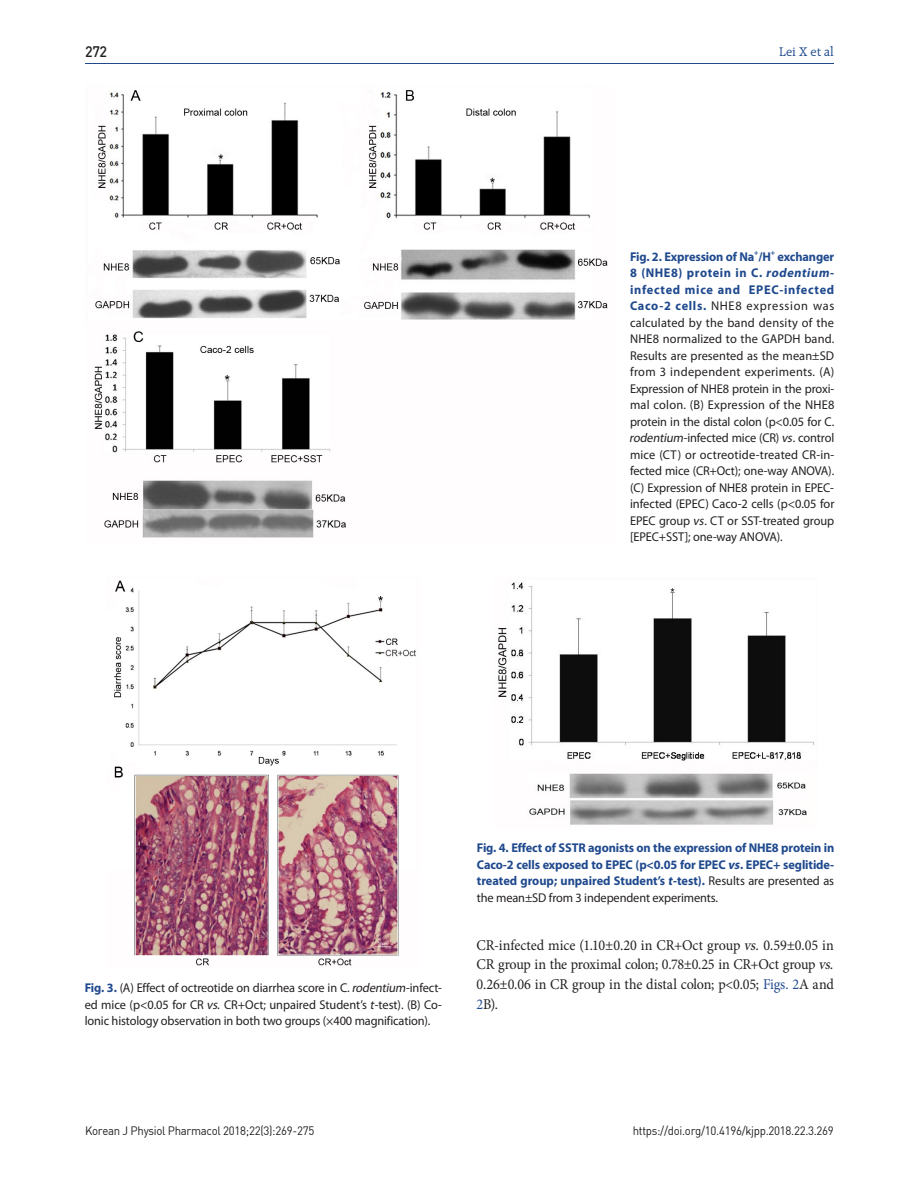
<style>
.page{position:relative;width:919px;height:1191px;background:#fff}
.page>*{position:absolute;margin:0;border:0;box-sizing:border-box;transform-origin:0 0}
.t1{font:15px/19.5px "Minion Pro";letter-spacing:-.01em;color:#231f20;scale:.94 1}
.t2{font:15px "Dinmed";color:#231f20;scale:.95 1}
.t3{font:13.5px "Raleigh BT";letter-spacing:-.01em;color:#204a8e}
.t4{font:12.75px/16.5px "Myriad Pro";letter-spacing:-.01em;color:#231f20;text-align:justify}
.t5{font:700 12.75px/16.5px "Myriad Pro";letter-spacing:-.01em;color:#204a8e;text-align:justify}
.t6{font:12px "Dinreg";letter-spacing:-.025em;color:#231f20;scale:.95 1}
.t7{font:700 7.5px "Myriad Pro";color:#204a8e}
.s1{font-weight:700;color:#204a8e}
.s2{font-weight:700;font-style:italic;color:#204a8e}
.s3{font-style:italic}
.s4{font-weight:400;color:#231f20}
.s5{color:#204a8e}
</style>
<div class="page">
<hr style="left:85px;top:64px;width:748px;height:1px;background:#204a8e">
<img style="left:94px;top:90px;width:514px;height:448px">
<img style="left:114px;top:580px;width:302px;height:386px">
<img style="left:498px;top:582px;width:316px;height:243px">
<p class="t2" style="left:85px;top:42px;width:25px">272</p>
<p class="t3" style="left:779px;top:43px;width:56px">Lei X et al</p>
<p class="t7" style="left:754px;top:247px;width:6px">+</p>
<p class="t7" style="left:770px;top:247px;width:6px">+</p>
<p class="t4" style="left:629px;top:248px;width:206px;text-indent:148px"><span class="s1">exchanger 8 (NHE8) protein in C.</span> <span class="s2">rodentium&shy;</span><span class="s1">infected mice and EPEC-infected Caco-2 cells.</span> NHE8 expression was calculated by the band density of the NHE8 normalized to the GAPDH band.<br>Results are presented as the mean±SD from 3 independent experiments. (A)<br>Expression of NHE8 protein in the proxi&shy;mal colon. (B) Expression of the NHE8 protein in the distal colon (p&lt;0.05 for C. <span class="s3">rodentium</span>-infected mice (CR) <span class="s3">vs</span>. control mice (CT) or octreotide-treated CR-in&shy;fected mice (CR+Oct); one-way ANOVA). (C) Expression of NHE8 protein in EPEC&shy;infected (EPEC) Caco-2 cells (p&lt;0.05 for EPEC group <span class="s3">vs</span>. CT or SST-treated group [EPEC+SST]; one-way ANOVA).</p>
<p class="t5" style="left:630px;top:248px;width:142px">Fig. 2. Expression of Na /H</p>
<p class="t4" style="left:85px;top:979px;width:359px"><span class="s1">Fig. 3.</span> (A) Effect of octreotide on diarrhea score in C. <span class="s3">rodentium</span>-infect&shy;ed mice (p&lt;0.05 for CR <span class="s3">vs.</span> CR+Oct; unpaired Student’s <span class="s3">t</span>-test). (B) Co&shy;lonic histology observation in both two groups (×400 magnification).</p>
<p class="t5" style="left:477px;top:839px;width:359px">Fig. 4. Effect of SSTR agonists on the expression of NHE8 protein in Caco-2 cells exposed to EPEC (p&lt;0.05 for EPEC <span class="s3">vs</span>. EPEC+ seglitide&shy;treated group; unpaired Student’s <span class="s3">t</span>-test). <span class="s4">Results are presented as the mean±SD from 3 independent experiments.</span></p>
<p class="t1" style="left:476px;top:935px;width:384px">CR-infected mice (1.10±0.20 in CR+Oct group <span class="s3">vs.</span> 0.59±0.05 in CR group in the proximal colon; 0.78±0.25 in CR+Oct group <span class="s3">vs.<br></span>0.26±0.06 in CR group in the distal colon; p&lt;0.05; <span class="s5">Figs. 2</span>A and <span class="s5">2</span>B).</p>
<p class="t6" style="left:85px;top:1123px;width:243px">Korean J Physiol Pharmacol 2018;22(3):269-275</p>
<p class="t6" style="left:632px;top:1123px;width:213px">https://doi.org/10.4196/kjpp.2018.22.3.269</p>
</div>
